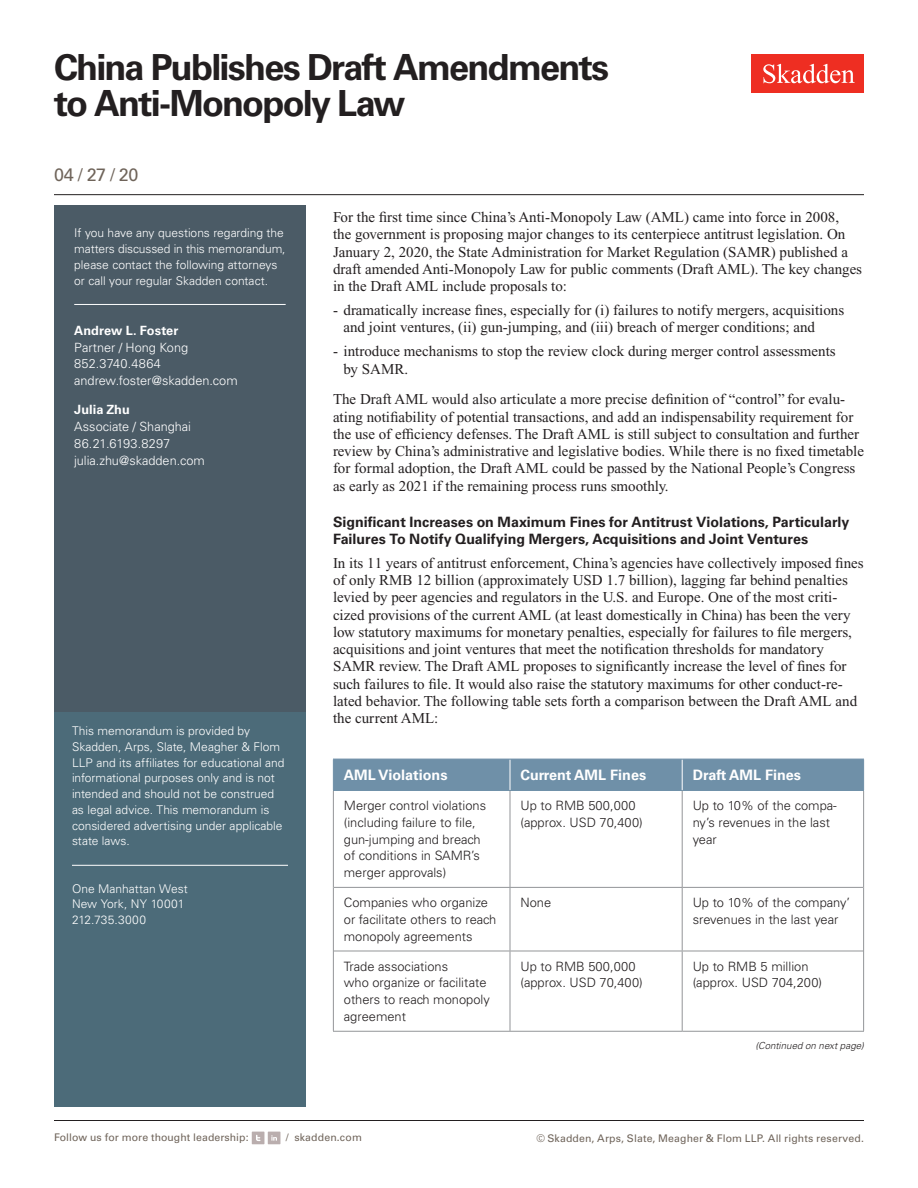
<style>
.page{position:relative;width:918px;height:1188px;background:#fff}
.page>*{position:absolute;margin:0;border:0;box-sizing:border-box;transform-origin:0 0}
.t1{font:700 36px/36px "Univers LT Std";letter-spacing:-.05em;color:#231f20}
.Date{font:18px "Univers LT Std";color:#6f645a}
.Main_Body{font:15px/17.2px "Times New Roman PS Std";color:#231f20}
.Chart_Heading{font:700 14.4px "Univers LT Std";color:#fff}
.Second_Level_Heading{font:700 14.25px/17.2px "Univers LT Std";color:#231f20}
.Chart_Body_Text{font:300 12.9px/16.6px "Univers LT Std";color:#231f20}
.Contacts{font:300 12.75px "Univers LT Std";color:#fff}
.Contacts_Name{font:700 12.75px "Univers LT Std";color:#fff}
.Contacts-2{font:300 12.75px "Univers LT Std";letter-spacing:.025em;color:#fff}
.Sidebar_body_rule_be{font:300 12px/15.8px "Univers LT Std";color:#fff}
.Sidebar_body{font:300 12px/15.8px "Univers LT Std";color:#fff}
.Firm_Address{font:300 12px/15.8px "Univers LT Std";color:#fff}
.t2{font:10.5px "Univers LT Std";letter-spacing:.01em;color:#6f645a}
.t3{font:italic 300 9.75px "Univers LT Std";letter-spacing:.005em;color:#231f20}
</style>
<div class="page">
<hr style="left:54px;top:1120px;width:810px;height:1px;background:#231f20">
<hr style="left:54px;top:194px;width:810px;height:1px;background:#231f20">
<div style="left:752px;top:54px;width:112px;height:39px;background:#ee2e22"></div>
<svg style="left:763px;top:64px;width:92px;height:19px"></svg>
<div style="left:252px;top:1132px;width:12px;height:12px;background:#baaeae"></div>
<svg style="left:256px;top:1135px;width:4px;height:6px"></svg>
<div style="left:268px;top:1132px;width:12px;height:12px;background:#baaeae"></div>
<svg style="left:271px;top:1135px;width:6px;height:6px"></svg>
<div style="left:54px;top:708px;width:252px;height:399px;background:#4c6b79"></div>
<hr style="left:72px;top:865px;width:216px;height:1px;background:#fff">
<div style="left:54px;top:206px;width:252px;height:506px;background:#4b5b66"></div>
<hr style="left:74px;top:304px;width:212px;height:1px;background:#fff">
<div style="left:334px;top:760px;width:529px;height:30px;background:#6f90a8"></div>
<hr style="left:333px;top:759px;width:1px;height:31px;background:#6f90a8">
<hr style="left:510px;top:759px;width:1px;height:31px;background:#fff">
<hr style="left:682px;top:759px;width:1px;height:31px;background:#fff">
<hr style="left:333px;top:759px;width:177px;height:1px;background:#6f90a8">
<hr style="left:333px;top:790px;width:177px;height:1px;background:#6f90a8">
<hr style="left:863px;top:759px;width:1px;height:31px;background:#6f90a8">
<hr style="left:510px;top:759px;width:172px;height:1px;background:#6f90a8">
<hr style="left:682px;top:759px;width:182px;height:1px;background:#6f90a8">
<hr style="left:510px;top:790px;width:172px;height:1px;background:#6f90a8">
<hr style="left:682px;top:790px;width:182px;height:1px;background:#6f90a8">
<hr style="left:333px;top:791px;width:1px;height:96px;background:#939598">
<hr style="left:510px;top:791px;width:1px;height:96px;background:#939598">
<hr style="left:682px;top:791px;width:1px;height:96px;background:#939598">
<hr style="left:863px;top:791px;width:1px;height:96px;background:#939598">
<hr style="left:333px;top:887px;width:1px;height:64px;background:#939598">
<hr style="left:510px;top:888px;width:1px;height:63px;background:#939598">
<hr style="left:682px;top:888px;width:1px;height:63px;background:#939598">
<hr style="left:863px;top:887px;width:1px;height:64px;background:#939598">
<hr style="left:333px;top:951px;width:1px;height:80px;background:#939598">
<hr style="left:510px;top:951px;width:1px;height:80px;background:#939598">
<hr style="left:682px;top:951px;width:1px;height:80px;background:#939598">
<hr style="left:863px;top:951px;width:1px;height:80px;background:#939598">
<hr style="left:334px;top:887px;width:176px;height:1px;background:#939598">
<hr style="left:510px;top:887px;width:172px;height:1px;background:#939598">
<hr style="left:682px;top:887px;width:181px;height:1px;background:#939598">
<hr style="left:334px;top:951px;width:176px;height:1px;background:#939598">
<hr style="left:510px;top:951px;width:172px;height:1px;background:#939598">
<hr style="left:682px;top:951px;width:181px;height:1px;background:#939598">
<hr style="left:333px;top:1031px;width:177px;height:1px;background:#939598">
<hr style="left:510px;top:1031px;width:172px;height:1px;background:#939598">
<hr style="left:682px;top:1031px;width:182px;height:1px;background:#939598">
<h1 class="t1" style="left:54px;top:50px;width:557px">China Publishes Draft Amendments to Anti-Monopoly Law</h1>
<p class="Date" style="left:54px;top:164px;width:86px">04 / 27 / 20</p>
<p class="Sidebar_body_rule_be" style="left:74px;top:225px;width:213px">If you have any questions regarding the matters discussed in this memorandum, please contact the following attorneys or call your regular Skadden contact.</p>
<p class="Sidebar_body" style="left:72px;top:226px;width:190px">If you have any questions regarding the matter di cussed in this<br>m morandum, please contact he attorne s list d on the last page or</p>
<p class="Contacts_Name" style="left:74px;top:323px;width:106px">Andrew L. Foster</p>
<p class="Contacts" style="left:74px;top:339px;width:115px">Partner / Hong Kong</p>
<p class="Contacts-2" style="left:74px;top:356px;width:88px">852.3740.4864</p>
<p class="Contacts" style="left:74px;top:373px;width:165px">andrew.foster@skadden.com</p>
<p class="Contacts_Name" style="left:74px;top:402px;width:57px">Julia Zhu</p>
<p class="Contacts" style="left:74px;top:419px;width:118px">Associate / Shanghai</p>
<p class="Contacts" style="left:74px;top:436px;width:97px">86.21.6193.8297</p>
<p class="Contacts" style="left:74px;top:453px;width:132px">julia.zhu@skadden.com</p>
<p class="Sidebar_body_rule_be" style="left:72px;top:723px;width:214px">This memorandum is provided by Skadden, Arps, Slate, Meagher &amp; Flom LLP and its affiliates for educational and informational purposes only and is not intended and should not be construed as legal advice. This memorandum is considered advertising under applicable state laws.</p>
<p class="Firm_Address" style="left:72px;top:881px;width:117px">One Manhattan West<br>New York, NY 10001<br>212.735.3000</p>
<p class="Main_Body" style="left:333px;top:208px;width:531px">For the first time since China’s Anti-Monopoly Law (AML) came into force in 2008,<br>the government is proposing major changes to its centerpiece antitrust legislation. On January 2, 2020, the State Administration for Market Regulation (SAMR) published a draft amended Anti-Monopoly Law for public comments (Draft AML). The key changes in the Draft AML include proposals to:</p>
<p class="Main_Body" style="left:344px;top:301px;width:502px;text-indent:-10px">- dramatically increase fines, especially for (i) failures to notify mergers, acquisitions and joint ventures, (ii) gun-jumping, and (iii) breach of merger conditions; and</p>
<p class="Main_Body" style="left:344px;top:343px;width:494px;text-indent:-10px">- introduce mechanisms to stop the review clock during merger control assessments by SAMR.</p>
<p class="Main_Body" style="left:333px;top:391px;width:533px">The Draft AML would also articulate a more precise definition of “control” for evalu&shy;ating notifiability of potential transactions, and add an indispensability requirement for the use of efficiency defenses. The Draft AML is still subject to consultation and further review by China’s administrative and legislative bodies. While there is no fixed timetable for formal adoption, the Draft AML could be passed by the National People’s Congress as early as 2021 if the remaining process runs smoothly.</p>
<h1 class="Second_Level_Heading" style="left:333px;top:513px;width:518px">Significant Increases on Maximum Fines for Antitrust Violations, Particularly<br>Failures To Notify Qualifying Mergers, Acquisitions and Joint Ventures</h1>
<p class="Main_Body" style="left:333px;top:554px;width:532px">In its 11 years of antitrust enforcement, China’s agencies have collectively imposed fines of only RMB 12 billion (approximately USD 1.7 billion), lagging far behind penalties levied by peer agencies and regulators in the U.S. and Europe. One of the most criti&shy;cized provisions of the current AML (at least domestically in China) has been the very low statutory maximums for monetary penalties, especially for failures to file mergers, acquisitions and joint ventures that meet the notification thresholds for mandatory SAMR review. The Draft AML proposes to significantly increase the level of fines for such failures to file. It would also raise the statutory maximums for other conduct-re&shy;lated behavior. The following table sets forth a comparison between the Draft AML and the current AML:</p>
<h1 class="Chart_Heading" style="left:344px;top:766px;width:105px">AML Violations</h1>
<h1 class="Chart_Heading" style="left:520px;top:766px;width:127px">Current AML Fines</h1>
<h1 class="Chart_Heading" style="left:693px;top:766px;width:110px">Draft AML Fines</h1>
<p class="Chart_Body_Text" style="left:344px;top:797px;width:144px">Merger control violations (including failure to file, gun-jumping and breach of conditions in SAMR’s merger approvals)</p>
<p class="Chart_Body_Text" style="left:520px;top:797px;width:124px">Up to RMB 500,000 (approx. USD 70,400)</p>
<p class="Chart_Body_Text" style="left:693px;top:797px;width:146px">Up to 10% of the compa&shy;ny’s revenues in the last year</p>
<p class="Chart_Body_Text" style="left:344px;top:894px;width:154px">Companies who organize or facilitate others to reach monopoly agreements</p>
<p class="Chart_Body_Text" style="left:520px;top:894px;width:32px">None</p>
<p class="Chart_Body_Text" style="left:693px;top:894px;width:159px">Up to 10% of the company’ srevenues in the last year</p>
<p class="Chart_Body_Text" style="left:344px;top:958px;width:147px">Trade associations<br>who organize or facilitate others to reach monopoly agreement</p>
<p class="Chart_Body_Text" style="left:520px;top:958px;width:124px">Up to RMB 500,000 (approx. USD 70,400)</p>
<p class="Chart_Body_Text" style="left:693px;top:958px;width:131px">Up to RMB 5 million (approx. USD 704,200)</p>
<p class="t3" style="left:755px;top:1040px;width:110px">(Continued on next page)</p>
<p class="t2" style="left:54px;top:1131px;width:196px">Follow us for more thought leadership:</p>
<p class="t2" style="left:286px;top:1131px;width:77px">/ skadden.com</p>
<p class="t2" style="left:536px;top:1132px;width:329px">© Skadden, Arps, Slate, Meagher &amp; Flom LLP. All rights reserved.</p>
</div>
